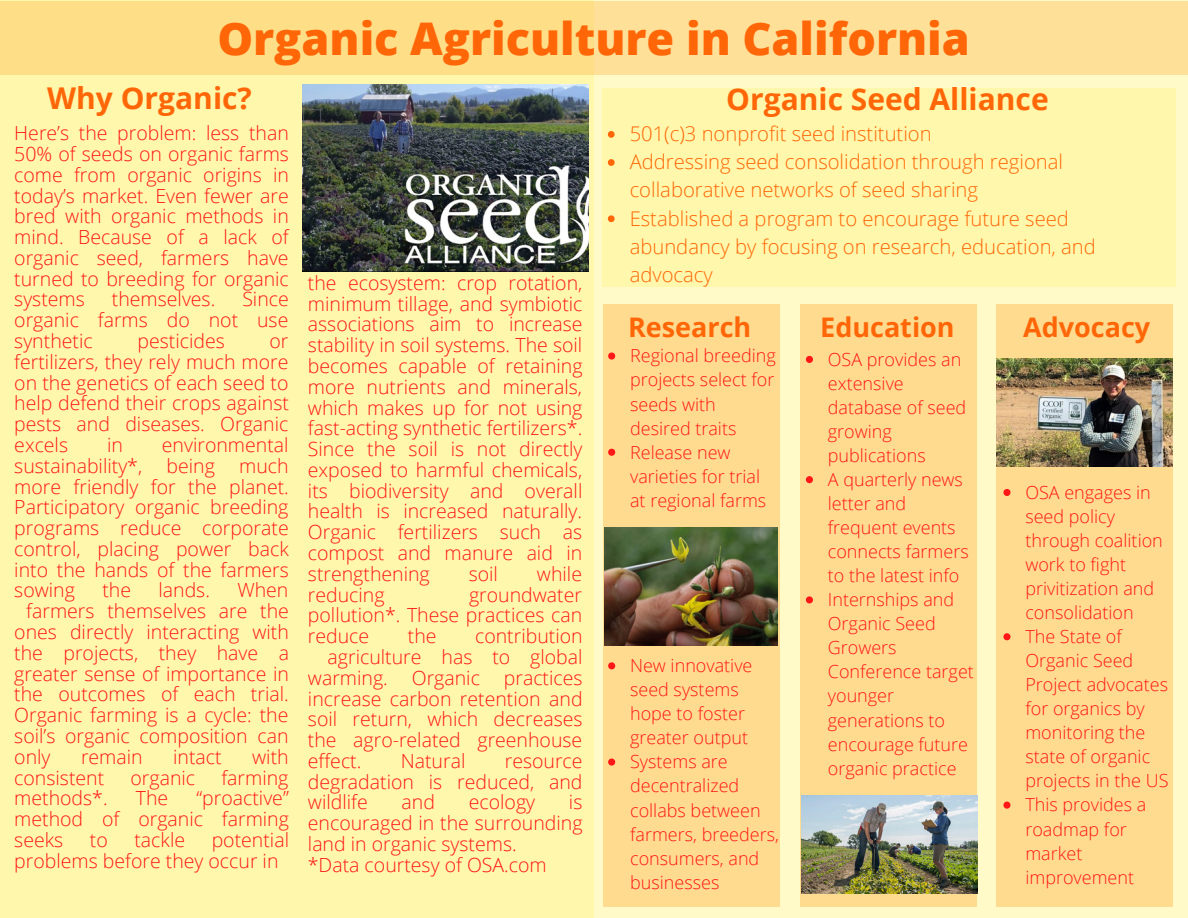
<style>
.page{position:relative;width:1188px;height:918px;background:#fff}
.page>*{position:absolute;margin:0;border:0;box-sizing:border-box;transform-origin:0 0}
.t1{font:800 45px "Open Sans";color:#ff6607}
.t2{font:700 30px "Open Sans";color:#ff6607}
.t3{font:700 27px "Open Sans";color:#ff6607}
.t4{font:300 20.25px/28.2px "Open Sans";color:#ff6607}
.t5{font:300 19.5px/20.9px "Open Sans";color:#ff1616;text-align:justify}
.t6{font:300 18px/24px "Open Sans";color:#ff1616}
</style>
<div class="page">
<div style="left:0;top:0;width:595px;height:918px;background:#fff7ab"></div>
<div style="left:594px;top:0;width:594px;height:918px;background:#fffac7"></div>
<div style="left:0;top:1px;width:1188px;height:73px;background:linear-gradient(to right,#ffdd84,#ffe09d)"></div>
<div style="left:602px;top:88px;width:574px;height:198px;background:#fff7ab"></div>
<svg style="left:608px;top:131px;width:7px;height:7px"></svg>
<svg style="left:608px;top:159px;width:7px;height:7px"></svg>
<svg style="left:608px;top:215px;width:7px;height:7px"></svg>
<div style="left:603px;top:304px;width:177px;height:603px;background:#ffdb90"></div>
<div style="left:801px;top:304px;width:176px;height:603px;background:#ffdb90"></div>
<div style="left:997px;top:304px;width:176px;height:603px;background:#ffdb90"></div>
<img style="left:303px;top:85px;width:285px;height:187px">
<img style="left:604px;top:527px;width:174px;height:118px">
<img style="left:801px;top:795px;width:177px;height:98px">
<img style="left:997px;top:358px;width:175px;height:108px">
<svg style="left:608px;top:353px;width:7px;height:7px"></svg>
<svg style="left:608px;top:449px;width:7px;height:7px"></svg>
<svg style="left:608px;top:662px;width:7px;height:7px"></svg>
<svg style="left:608px;top:759px;width:7px;height:7px"></svg>
<svg style="left:806px;top:356px;width:7px;height:7px"></svg>
<svg style="left:806px;top:476px;width:7px;height:7px"></svg>
<svg style="left:806px;top:596px;width:7px;height:7px"></svg>
<svg style="left:1003px;top:489px;width:8px;height:7px"></svg>
<svg style="left:1003px;top:633px;width:8px;height:7px"></svg>
<svg style="left:1003px;top:802px;width:8px;height:7px"></svg>
<h1 class="t1" style="left:217px;top:7px;width:754px">Organic Agriculture in California</h1>
<h2 class="t2" style="left:47px;top:77px;width:206px">Why Organic?</h2>
<p class="t5" style="left:14px;top:122px;width:276px">Here’s the problem: less than 50% of seeds on organic farms come from organic origins in today’s market. Even fewer are bred with organic methods in mind. Because of a lack of organic seed, farmers have turned to breeding for organic systems</p>
<h2 class="t2" style="left:726px;top:78px;width:324px">Organic Seed Alliance</h2>
<p class="t4" style="left:630px;top:119px;width:468px">501(c)3 nonprofit seed institution<br>Addressing seed consolidation through regional collaborative networks of seed sharing<br>Established a program to encourage future seed abundancy by focusing on research, education, and advocacy</p>
<p class="t5" style="left:308px;top:272px;width:276px">the ecosystem: crop rotation, minimum tillage, and symbiotic associations aim to increase stability in soil systems. The soil becomes capable of retaining more nutrients and minerals, which makes up for not using fast-acting synthetic fertilizers*.<br>Since the soil is not directly exposed to harmful chemicals, its biodiversity and overall health is increased naturally.<br>Organic fertilizers such as compost and manure aid in strengthening</p>
<p class="t5" style="left:112px;top:288px;width:105px">themselves.</p>
<p class="t5" style="left:14px;top:288px;width:276px;text-indent:228px">Since organic farms do not use synthetic</p>
<h3 class="t3" style="left:628px;top:308px;width:125px">Research</h3>
<h3 class="t3" style="left:820px;top:308px;width:136px">Education</h3>
<h3 class="t3" style="left:1023px;top:308px;width:129px">Advocacy</h3>
<p class="t6" style="left:630px;top:343px;width:147px">Regional breeding projects select for seeds with desired traits<br>Release new varieties for trial at regional farms</p>
<p class="t5" style="left:137px;top:330px;width:89px">pesticides</p>
<p class="t5" style="left:14px;top:330px;width:276px;text-indent:255px">or fertilizers, they rely much more on the genetics of each seed to help defend their crops against pests and diseases. Organic excels</p>
<p class="t6" style="left:828px;top:347px;width:148px">OSA provides an extensive database of seed growing publications<br>A quarterly news letter and frequent events connects farmers to the latest info<br>Internships and<br>Organic Seed<br>Growers<br>Conference target younger generations to encourage future organic practice</p>
<p class="t5" style="left:14px;top:434px;width:276px;text-indent:148px">environmental sustainability*, being much more friendly for the planet.<br>Participatory organic breeding programs reduce corporate control, placing power back into the hands of the farmers sowing</p>
<p class="t5" style="left:107px;top:434px;width:17px">in</p>
<p class="t6" style="left:1025px;top:480px;width:145px">OSA engages in seed policy through coalition work to fight privitization and consolidation<br>The State of<br>Organic Seed<br>Project advocates for organics by monitoring the state of organic projects in the US<br>This provides a roadmap for market improvement</p>
<p class="t5" style="left:469px;top:563px;width:31px">soil</p>
<p class="t5" style="left:537px;top:563px;width:47px">while</p>
<p class="t5" style="left:102px;top:580px;width:30px">the</p>
<p class="t5" style="left:158px;top:580px;width:53px">lands.</p>
<p class="t5" style="left:237px;top:580px;width:53px">When</p>
<p class="t5" style="left:26px;top:600px;width:264px">farmers themselves are the</p>
<p class="t5" style="left:14px;top:621px;width:276px">ones directly interacting with</p>
<p class="t5" style="left:14px;top:642px;width:276px">the projects, they have a</p>
<p class="t5" style="left:14px;top:663px;width:276px">greater sense of importance in</p>
<p class="t5" style="left:14px;top:683px;width:276px">the outcomes of each trial.</p>
<p class="t5" style="left:14px;top:704px;width:276px">Organic farming is a cycle: the</p>
<p class="t5" style="left:14px;top:725px;width:276px">soil’s organic composition can</p>
<p class="t5" style="left:14px;top:746px;width:38px">only</p>
<p class="t5" style="left:81px;top:746px;width:63px">remain</p>
<p class="t5" style="left:173px;top:746px;width:50px">intact</p>
<p class="t5" style="left:252px;top:746px;width:38px">with</p>
<p class="t5" style="left:14px;top:767px;width:91px">consistent</p>
<p class="t5" style="left:131px;top:767px;width:66px">organic</p>
<p class="t5" style="left:221px;top:767px;width:69px">farming</p>
<p class="t5" style="left:14px;top:787px;width:95px">methods*.</p>
<p class="t5" style="left:136px;top:787px;width:34px">The</p>
<p class="t5" style="left:308px;top:584px;width:78px">reducing</p>
<p class="t5" style="left:308px;top:584px;width:276px;text-indent:161px">groundwater pollution*. These practices can reduce</p>
<p class="t5" style="left:408px;top:625px;width:30px">the</p>
<p class="t5" style="left:475px;top:625px;width:109px">contribution</p>
<p class="t5" style="left:328px;top:646px;width:256px">agriculture has to global</p>
<p class="t5" style="left:308px;top:667px;width:276px">warming. Organic practices</p>
<p class="t5" style="left:308px;top:688px;width:276px">increase carbon retention and</p>
<p class="t5" style="left:308px;top:708px;width:276px">soil return, which decreases</p>
<p class="t5" style="left:308px;top:729px;width:276px">the agro-related greenhouse</p>
<p class="t5" style="left:308px;top:750px;width:55px">effect.</p>
<p class="t5" style="left:401px;top:750px;width:66px">Natural</p>
<p class="t6" style="left:630px;top:653px;width:150px">New innovative seed systems hope to foster greater output<br>Systems are decentralized collabs between farmers, breeders, consumers, and businesses</p>
<p class="t5" style="left:308px;top:750px;width:276px;text-indent:197px">resource degradation is reduced, and wildlife</p>
<p class="t5" style="left:14px;top:787px;width:276px;text-indent:182px">“proactive” method of organic farming seeks</p>
<p class="t5" style="left:402px;top:791px;width:35px">and</p>
<p class="t5" style="left:469px;top:791px;width:68px">ecology</p>
<p class="t5" style="left:308px;top:791px;width:276px;text-align:left;text-indent:261px">is encouraged in the surrounding land in organic systems.<br>*Data courtesy of OSA.com</p>
<p class="t5" style="left:14px;top:829px;width:276px;text-indent:197px">potential problems before they occur in</p>
<p class="t5" style="left:90px;top:829px;width:19px">to</p>
<p class="t5" style="left:134px;top:829px;width:52px">tackle</p>
</div>
